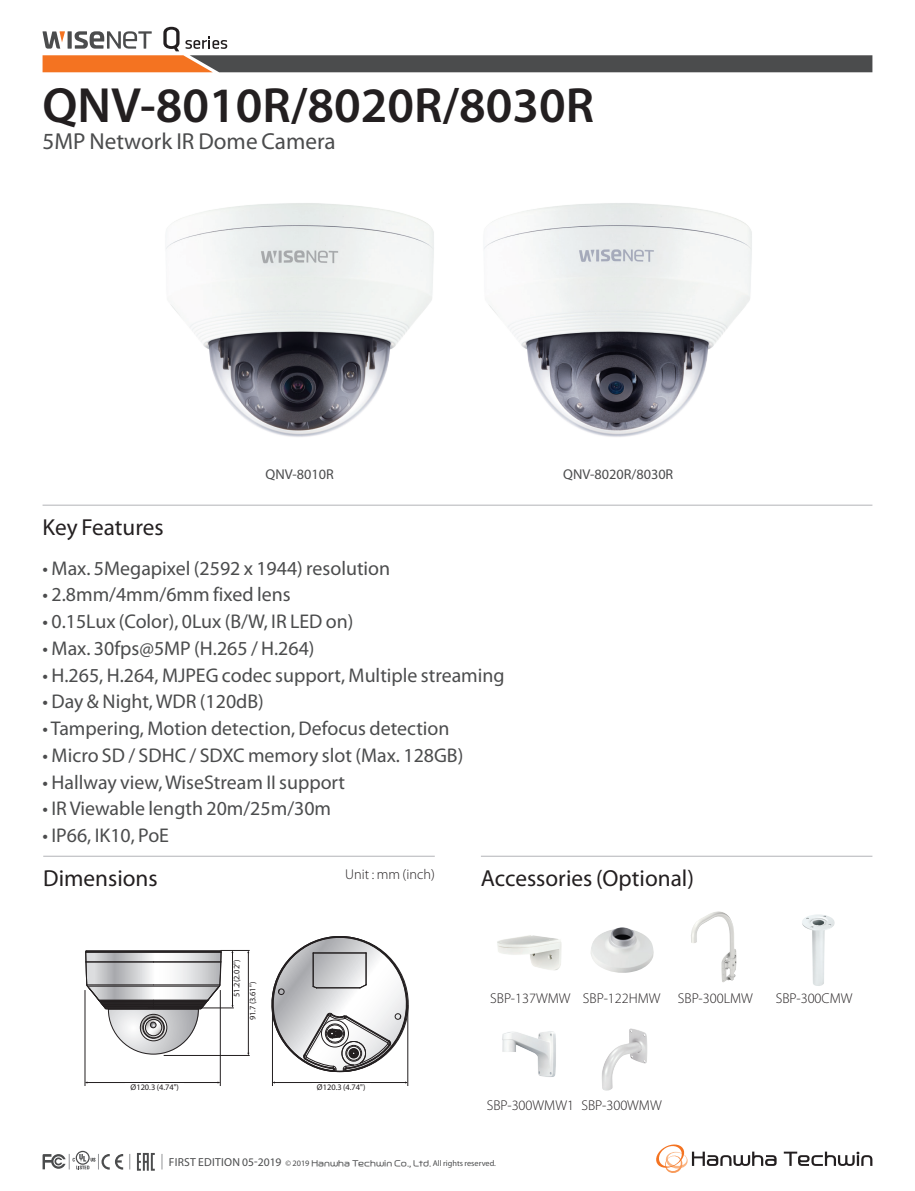
<style>
.page{position:relative;width:915px;height:1191px;background:#fff}
.page>*{position:absolute;margin:0;border:0;box-sizing:border-box;transform-origin:0 0}
.t1{font:600 49.65px "Myriad Pro";color:#231f20}
.t2{font:23.25px "Myriad Pro";color:#231f20}
.t3{font:23.25px "Myriad Pro";color:#4b4c4d}
.t4{font:19.95px "Myriad Pro";color:#4b4c4d}
.t5{font:300 14.25px "Myriad Pro";color:#231f20}
.t6{font:14.25px "Myriad Pro";color:#4b4c4d}
.t7{font:8.4px "Myriad Pro";color:#231f20}
.t8{font:8.25px "Myriad Pro";color:#4b4c4d}
.t9{font:6.45px "Helvetica";color:#231f20}
.s1{font-size:11.55px}
.s2{font-family:"Hanwha L OTF"}
</style>
<div class="page">
<img style="left:166px;top:203px;width:268px;height:234px">
<img style="left:484px;top:203px;width:268px;height:234px">
<hr style="left:43px;top:505px;width:829px;height:1px;background:#b2b3b7">
<hr style="left:480px;top:855px;width:392px;height:1px;background:#b2b3b7">
<svg style="left:656px;top:1144px;width:120px;height:29px"></svg>
<svg style="left:783px;top:1151px;width:89px;height:14px"></svg>
<svg style="left:129px;top:1154px;width:1px;height:15px"></svg>
<svg style="left:162px;top:1154px;width:1px;height:15px"></svg>
<svg style="left:42px;top:1150px;width:81px;height:19px"></svg>
<svg style="left:137px;top:1153px;width:18px;height:17px"></svg>
<hr style="left:273px;top:1082px;width:134px;height:1px;background:#231f20">
<hr style="left:407px;top:1005px;width:1px;height:81px;background:#231f20">
<hr style="left:272px;top:1005px;width:1px;height:81px;background:#231f20">
<hr style="left:86px;top:1082px;width:133px;height:1px;background:#231f20">
<hr style="left:220px;top:990px;width:1px;height:96px;background:#231f20">
<hr style="left:85px;top:990px;width:1px;height:96px;background:#231f20">
<hr style="left:164px;top:1055px;width:85px;height:1px;background:#231f20">
<svg style="left:85px;top:950px;width:164px;height:105px"></svg>
<svg style="left:271px;top:936px;width:138px;height:136px"></svg>
<div style="left:233px;top:959px;width:11px;height:38px;background:#fff"></div>
<hr style="left:43px;top:855px;width:391px;height:1px;background:#b2b3b7">
<svg style="left:42px;top:27px;width:830px;height:45px"></svg>
<img style="left:497px;top:935px;width:65px;height:36px">
<img style="left:591px;top:927px;width:63px;height:46px">
<img style="left:502px;top:1031px;width:54px;height:46px">
<img style="left:691px;top:911px;width:45px;height:71px">
<img style="left:602px;top:1028px;width:45px;height:63px">
<img style="left:802px;top:914px;width:32px;height:72px">
<h1 class="t1" style="left:43px;top:74px;width:553px">QNV-8010R/8020R/8030R</h1>
<p class="t3" style="left:43px;top:127px;width:294px">5MP Network IR Dome Camera</p>
<p class="t2" style="left:43px;top:513px;width:122px">Key Features</p>
<p class="t6" style="left:265px;top:466px;width:70px">QNV-8010R</p>
<p class="t6" style="left:563px;top:466px;width:112px">QNV-8020R/8030R</p>
<p class="t4" style="left:43px;top:555px;width:349px">• Max. 5Megapixel (2592 x 1944) resolution</p>
<p class="t4" style="left:43px;top:582px;width:249px">• 2.8mm/4mm/6mm fixed lens</p>
<p class="t4" style="left:43px;top:609px;width:312px">• 0.15Lux (Color), 0Lux (B/W, IR LED on)</p>
<p class="t4" style="left:43px;top:636px;width:273px">• Max. 30fps@5MP (H.265 / H.264)</p>
<p class="t4" style="left:43px;top:662px;width:463px">• H.265, H.264, MJPEG codec support, Multiple streaming</p>
<p class="t4" style="left:43px;top:689px;width:223px">• Day &amp; Night, WDR (120dB)</p>
<p class="t4" style="left:43px;top:716px;width:408px">• Tampering, Motion detection, Defocus detection</p>
<p class="t4" style="left:43px;top:743px;width:422px">• Micro SD / SDHC / SDXC memory slot (Max. 128GB)</p>
<p class="t4" style="left:43px;top:769px;width:304px">• Hallway view, WiseStream II support</p>
<p class="t4" style="left:43px;top:796px;width:290px">• IR Viewable length 20m/25m/30m</p>
<p class="t4" style="left:43px;top:823px;width:128px">• IP66, IK10, PoE</p>
<p class="t2" style="left:43px;top:864px;width:116px">Dimensions</p>
<p class="t5" style="left:345px;top:866px;width:91px">Unit : mm (inch)</p>
<p class="t2" style="left:480px;top:864px;width:214px">Accessories (Optional)</p>
<p class="t7" style="left:231px;top:996px;width:38px;rotate:-90deg">51.2(2.02")</p>
<p class="t9" style="left:234px;top:997px;width:35px;rotate:-90deg">51.2 (2.02")</p>
<p class="t7" style="left:247px;top:1020px;width:40px;rotate:-90deg">91.7 (3.61")</p>
<p class="t9" style="left:250px;top:1025px;width:35px;rotate:-90deg">91.7 (3.61")</p>
<p class="t5" style="left:490px;top:990px;width:172px">SBP-137WMW SBP-122HMW</p>
<p class="t5" style="left:677px;top:990px;width:76px">SBP-300LMW</p>
<p class="t7" style="left:130px;top:1081px;width:50px">Ø120.3 (4.74")</p>
<p class="t7" style="left:317px;top:1081px;width:50px">Ø120.3 (4.74")</p>
<p class="t9" style="left:134px;top:1083px;width:44px">Ø120.3 (4.74")</p>
<p class="t9" style="left:321px;top:1083px;width:44px">Ø120.3 (4.74")</p>
<p class="t5" style="left:486px;top:1097px;width:89px">SBP-300WMW1</p>
<p class="t5" style="left:581px;top:1097px;width:82px">SBP-300WMW</p>
<p class="t8" style="left:169px;top:1158px;width:328px"><span class="s1">FIRST EDITION 05-2019</span> © 2019 <span class="s2">Hanwha Techwin Co., Ltd.</span> All rights reserved.</p>
<p class="t5" style="left:775px;top:989px;width:78px">SBP-300CMW</p>
</div>
